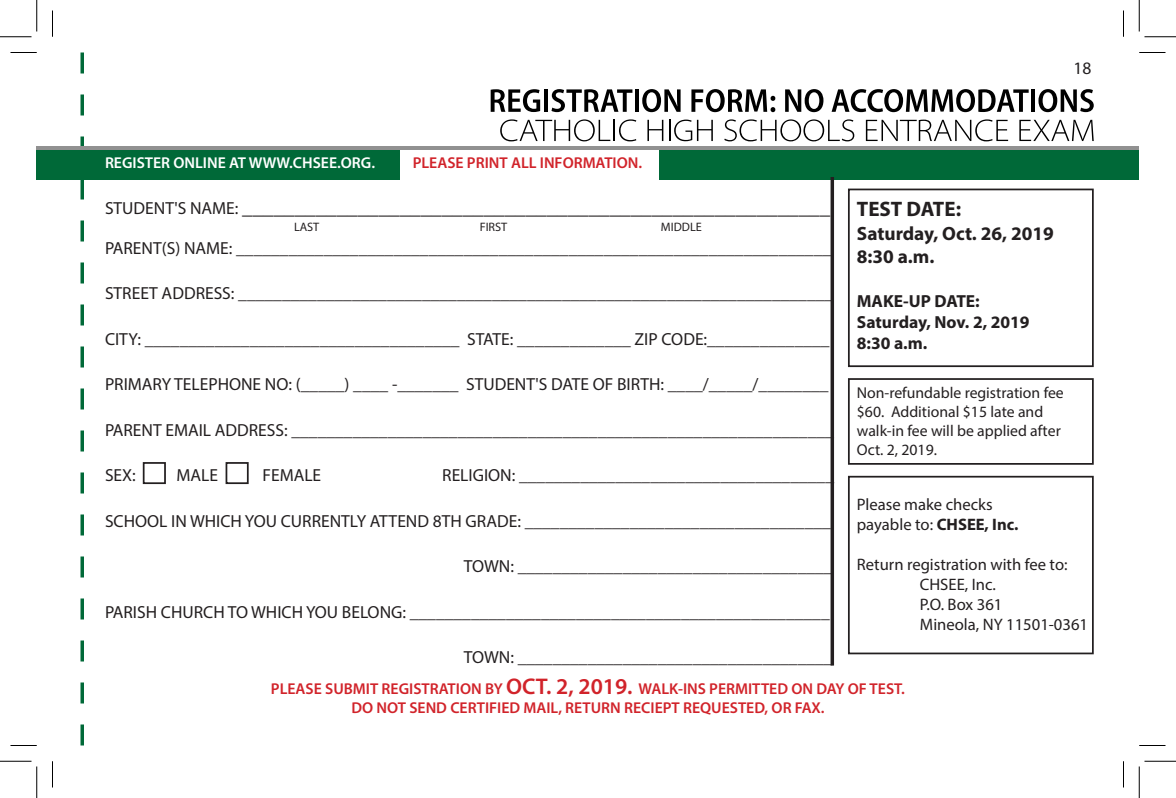
<style>
.page{position:relative;width:1176px;height:798px;background:#fff}
.page>*{position:absolute;margin:0;border:0;box-sizing:border-box;transform-origin:0 0}
.t1{font:21px "Myriad Pro";color:#231f20}
.t2{font:700 21px "Myriad Pro";color:#231f20}
.t3{font:700 19.25px "Myriad Pro";color:#231f20}
.t4{font:17.5px "Myriad Pro";color:#231f20}
.t5{font:700 17.5px "Myriad Pro";color:#231f20}
.t6{font:16.62px "Myriad Pro";color:#231f20}
.t7{font:600 15.75px "Myriad Pro";color:#d1232a}
.t8{font:15.75px/18.9px "Myriad Pro";color:#231f20}
.t9{font:600 15.75px "Myriad Pro";color:#fff}
.t10{font:12.25px "Myriad Pro";color:#231f20}
.s1{font-size:17.5px}
.s2{font-weight:700}
.s3{font-size:22.75px}
</style>
<div class="page">
<svg style="left:500px;top:119px;width:136px;height:22px"></svg>
<svg style="left:647px;top:120px;width:16px;height:21px"></svg>
<svg style="left:669px;top:120px;width:44px;height:21px"></svg>
<svg style="left:724px;top:119px;width:130px;height:22px"></svg>
<svg style="left:866px;top:119px;width:142px;height:22px"></svg>
<svg style="left:1019px;top:120px;width:75px;height:21px"></svg>
<div style="left:143px;top:462px;width:23px;height:22px;border:2px solid #231f20"></div>
<div style="left:226px;top:462px;width:23px;height:22px;border:2px solid #231f20"></div>
<div style="left:37px;top:149px;width:1102px;height:30px;background:#006938"></div>
<div style="left:848px;top:189px;width:246px;height:178px;border:2px solid #231f20"></div>
<svg style="left:80px;top:52px;width:4px;height:694px"></svg>
<div style="left:848px;top:378px;width:246px;height:87px;border:2px solid #231f20"></div>
<div style="left:848px;top:476px;width:246px;height:178px;border:2px solid #231f20"></div>
<div style="left:831px;top:177px;width:3px;height:489px;border:2px solid #231f20"></div>
<svg style="left:491px;top:89px;width:49px;height:23px"></svg>
<hr style="left:544px;top:89px;width:4px;height:23px;background:#000">
<svg style="left:551px;top:89px;width:81px;height:23px"></svg>
<hr style="left:635px;top:89px;width:4px;height:23px;background:#000">
<svg style="left:642px;top:89px;width:39px;height:23px"></svg>
<svg style="left:691px;top:89px;width:84px;height:23px"></svg>
<svg style="left:785px;top:89px;width:38px;height:23px"></svg>
<svg style="left:832px;top:89px;width:197px;height:23px"></svg>
<hr style="left:1031px;top:89px;width:4px;height:23px;background:#000">
<svg style="left:1038px;top:89px;width:56px;height:23px"></svg>
<div style="left:401px;top:149px;width:258px;height:30px;background:#fff"></div>
<hr style="left:37px;top:146px;width:1102px;height:3px;background:#919191">
<svg style="left:10px;top:52px;width:27px;height:1px"></svg>
<svg style="left:1139px;top:52px;width:27px;height:1px"></svg>
<svg style="left:10px;top:745px;width:27px;height:1px"></svg>
<svg style="left:1139px;top:745px;width:27px;height:1px"></svg>
<svg style="left:52px;top:10px;width:1px;height:27px"></svg>
<svg style="left:52px;top:761px;width:1px;height:27px"></svg>
<svg style="left:1123px;top:10px;width:1px;height:27px"></svg>
<svg style="left:1123px;top:761px;width:1px;height:27px"></svg>
<hr style="left:0;top:36px;width:32px;height:1px;background:#000">
<hr style="left:1144px;top:36px;width:32px;height:1px;background:#000">
<hr style="left:0;top:761px;width:32px;height:1px;background:#000">
<hr style="left:1144px;top:761px;width:32px;height:1px;background:#000">
<hr style="left:36px;top:0;width:1px;height:32px;background:#000">
<hr style="left:36px;top:766px;width:1px;height:32px;background:#000">
<hr style="left:1139px;top:0;width:1px;height:32px;background:#000">
<hr style="left:1139px;top:766px;width:1px;height:32px;background:#000">
<p class="t4" style="left:1073px;top:57px;width:19px">18</p>
<p class="t9" style="left:105px;top:153px;width:272px">REGISTER ONLINE AT WWW.CHSEE.ORG.</p>
<p class="t7" style="left:413px;top:153px;width:231px">PLEASE PRINT ALL INFORMATION.</p>
<p class="t1" style="left:105px;top:194px;width:727px"><span class="s1">STUDENT'S NAME:</span> ________________________________________________________</p>
<p class="t10" style="left:294px;top:219px;width:27px">LAST</p>
<p class="t10" style="left:480px;top:219px;width:29px">FIRST</p>
<p class="t10" style="left:661px;top:219px;width:42px">MIDDLE</p>
<p class="t4" style="left:105px;top:237px;width:728px">PARENT(S) NAME: ____________________________________________________________________</p>
<p class="t4" style="left:105px;top:283px;width:730px">STREET ADDRESS: ____________________________________________________________________</p>
<p class="t4" style="left:105px;top:328px;width:726px">CITY: ____________________________________ STATE: _____________ ZIP CODE:______________</p>
<p class="t4" style="left:105px;top:374px;width:725px">PRIMARY TELEPHONE NO: (_____) ____ -_______ STUDENT'S DATE OF BIRTH: ____/_____/________</p>
<p class="t4" style="left:105px;top:419px;width:730px">PARENT EMAIL ADDRESS: ______________________________________________________________</p>
<p class="t4" style="left:105px;top:465px;width:32px">SEX:</p>
<p class="t4" style="left:177px;top:465px;width:43px">MALE</p>
<p class="t4" style="left:263px;top:465px;width:60px">FEMALE</p>
<p class="t4" style="left:442px;top:465px;width:393px">RELIGION: ____________________________________</p>
<p class="t4" style="left:105px;top:510px;width:727px">SCHOOL IN WHICH YOU CURRENTLY ATTEND 8TH GRADE: ___________________________________</p>
<p class="t4" style="left:464px;top:556px;width:370px">TOWN: ____________________________________</p>
<p class="t4" style="left:105px;top:601px;width:726px">PARISH CHURCH TO WHICH YOU BELONG: ________________________________________________</p>
<p class="t4" style="left:464px;top:647px;width:370px">TOWN: ____________________________________</p>
<p class="t2" style="left:857px;top:196px;width:106px">TEST DATE:</p>
<p class="t3" style="left:857px;top:220px;width:199px">Saturday, Oct. 26, 2019</p>
<p class="t3" style="left:857px;top:244px;width:79px">8:30 a.m.</p>
<p class="t5" style="left:857px;top:289px;width:125px">MAKE-UP DATE:</p>
<p class="t5" style="left:857px;top:310px;width:174px">Saturday, Nov. 2, 2019</p>
<p class="t5" style="left:857px;top:331px;width:72px">8:30 a.m.</p>
<p class="t8" style="left:857px;top:383px;width:208px">Non-refundable registration fee $60. Additional $15 late and walk-in fee will be applied after<br>Oct. 2, 2019.</p>
<p class="t6" style="left:857px;top:494px;width:137px">Please make checks</p>
<p class="t6" style="left:857px;top:514px;width:163px">payable to: <span class="s2">CHSEE, Inc.</span></p>
<p class="t6" style="left:857px;top:554px;width:212px">Return registration with fee to:</p>
<p class="t6" style="left:920px;top:574px;width:78px">CHSEE, Inc.</p>
<p class="t6" style="left:920px;top:594px;width:84px">P.O. Box 361</p>
<p class="t6" style="left:920px;top:614px;width:170px">Mineola, NY 11501-0361</p>
<p class="t7" style="left:271px;top:679px;width:636px">PLEASE SUBMIT REGISTRATION BY <span class="s3">OCT. 2, 2019.</span> WALK-INS PERMITTED ON DAY OF TEST.</p>
<p class="t7" style="left:351px;top:698px;width:475px">DO NOT SEND CERTIFIED MAIL, RETURN RECIEPT REQUESTED, OR FAX.</p>
</div>
